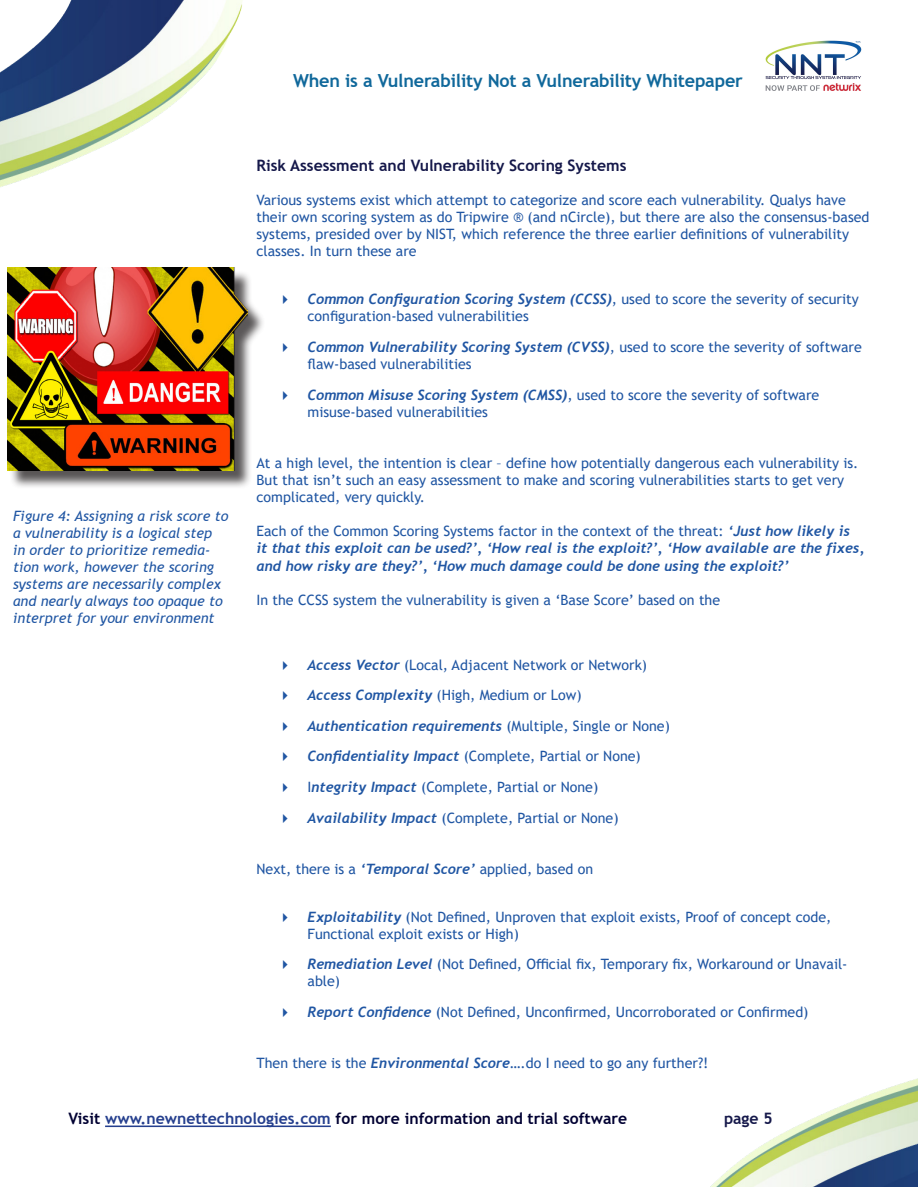
<style>
.page{position:relative;width:918px;height:1188px;background:#fff}
.page>*{position:absolute;margin:0;border:0;box-sizing:border-box;transform-origin:0 0}
.t1{font:700 18px "Trebuchet MS";letter-spacing:-.01em;color:#10689b}
.t2{font:700 15.75px "Trebuchet MS";color:#000032}
.Body_Text{font:700 15.75px "Trebuchet MS";color:#15184a}
.Body_Text-2{font:14.25px/17.1px "Trebuchet MS";color:#2056a3}
.Body_Text-3{font:italic 700 14.25px/17.1px "Trebuchet";color:#2056a3}
.Quote_Box{font:italic 14.25px/17.1px "Trebuchet MS";color:#2056a3}
.s1{font-family:"Trebuchet";font-weight:700;font-style:italic}
.s2{font-family:"Trebuchet MS";font-weight:400;font-style:normal}
.s3{color:#253f8e}
</style>
<div class="page">
<img style="left:1px;top:0;width:242px;height:268px">
<img style="left:711px;top:1079px;width:206px;height:107px">
<hr style="left:105px;top:1126px;width:226px;height:1px;background:#253f8e">
<div style="left:9px;top:270px;width:256px;height:219px;background:#231f20;opacity:.75"></div>
<img style="left:7px;top:268px;width:240px;height:203px">
<img style="left:766px;top:40px;width:95px;height:50px">
<p class="t1" style="left:293px;top:69px;width:451px">When is a Vulnerability Not a Vulnerability Whitepaper</p>
<p class="Quote_Box" style="left:13px;top:507px;width:217px">Figure 4: Assigning a risk score to a vulnerability is a logical step<br>in order to prioritize remedia&shy;tion work, however the scoring systems are necessarily complex and nearly always too opaque to interpret for your environment</p>
<p class="Body_Text" style="left:257px;top:155px;width:371px">Risk Assessment and Vulnerability Scoring Systems</p>
<p class="Body_Text-2" style="left:257px;top:191px;width:615px">Various systems exist which attempt to categorize and score each vulnerability. Qualys have their own scoring system as do Tripwire ® (and nCircle), but there are also the consensus-based systems, presided over by NIST, which reference the three earlier definitions of vulnerability classes. In turn these are</p>
<p class="Body_Text-2" style="left:308px;top:290px;width:553px"><span class="s1">Common Configuration Scoring System (CCSS)</span>, used to score the severity of security configuration-based vulnerabilities</p>
<p class="Body_Text-2" style="left:308px;top:338px;width:556px"><span class="s1">Common Vulnerability Scoring System (CVSS)</span>, used to score the severity of software flaw-based vulnerabilities</p>
<p class="Body_Text-2" style="left:308px;top:386px;width:513px"><span class="s1">Common Misuse Scoring System (CMSS)</span>, used to score the severity of software misuse-based vulnerabilities</p>
<p class="Body_Text-2" style="left:257px;top:454px;width:603px">At a high level, the intention is clear – define how potentially dangerous each vulnerability is.<br>But that isn’t such an easy assessment to make and scoring vulnerabilities starts to get very complicated, very quickly.</p>
<p class="Body_Text-3" style="left:257px;top:523px;width:610px"><span class="s2">Each of the Common Scoring Systems factor in the context of the threat:</span> ‘Just how likely is<br>it that this exploit can be used?’, ‘How real is the exploit?’, ‘How available are the fixes, and how risky are they?’, ‘How much damage could be done using the exploit?’</p>
<p class="Body_Text-2" style="left:257px;top:591px;width:465px">In the CCSS system the vulnerability is given a ‘Base Score’ based on the</p>
<p class="Body_Text-2" style="left:308px;top:656px;width:341px"><span class="s1">Access Vector</span> (Local, Adjacent Network or Network)</p>
<p class="Body_Text-2" style="left:308px;top:686px;width:276px"><span class="s1">Access Complexity</span> (High, Medium or Low)</p>
<p class="Body_Text-3" style="left:308px;top:717px;width:364px">Authentication requirements <span class="s2">(Multiple, Single or None)</span></p>
<p class="Body_Text-2" style="left:308px;top:748px;width:335px"><span class="s1">Confidentiality Impact</span> (Complete, Partial or None)</p>
<p class="Body_Text-2" style="left:308px;top:778px;width:292px">I<span class="s1">ntegrity Impact</span> (Complete, Partial or None)</p>
<p class="Body_Text-2" style="left:308px;top:809px;width:313px"><span class="s1">Availability Impact</span> (Complete, Partial or None)</p>
<p class="Body_Text-2" style="left:257px;top:860px;width:338px">Next, there is a <span class="s1">‘Temporal Score’</span> applied, based on</p>
<p class="Body_Text-2" style="left:308px;top:908px;width:525px"><span class="s1">Exploitability</span> (Not Defined, Unproven that exploit exists, Proof of concept code,<br>Functional exploit exists or High)</p>
<p class="Body_Text-2" style="left:308px;top:956px;width:542px"><span class="s1">Remediation Level</span> (Not Defined, Official fix, Temporary fix, Workaround or Unavail&shy;able)</p>
<p class="Body_Text-2" style="left:308px;top:1003px;width:502px"><span class="s1">Report Confidence</span> (Not Defined, Unconfirmed, Uncorroborated or Confirmed)</p>
<p class="Body_Text-2" style="left:257px;top:1055px;width:453px">Then there is the <span class="s1">Environmental Score</span>….do I need to go any further?!</p>
<p class="t2" style="left:68px;top:1109px;width:560px">Visit <span class="s3">www.newnettechnologies.com</span> for more information and trial software</p>
<p class="Body_Text" style="left:724px;top:1109px;width:50px">page 5</p>
</div>
